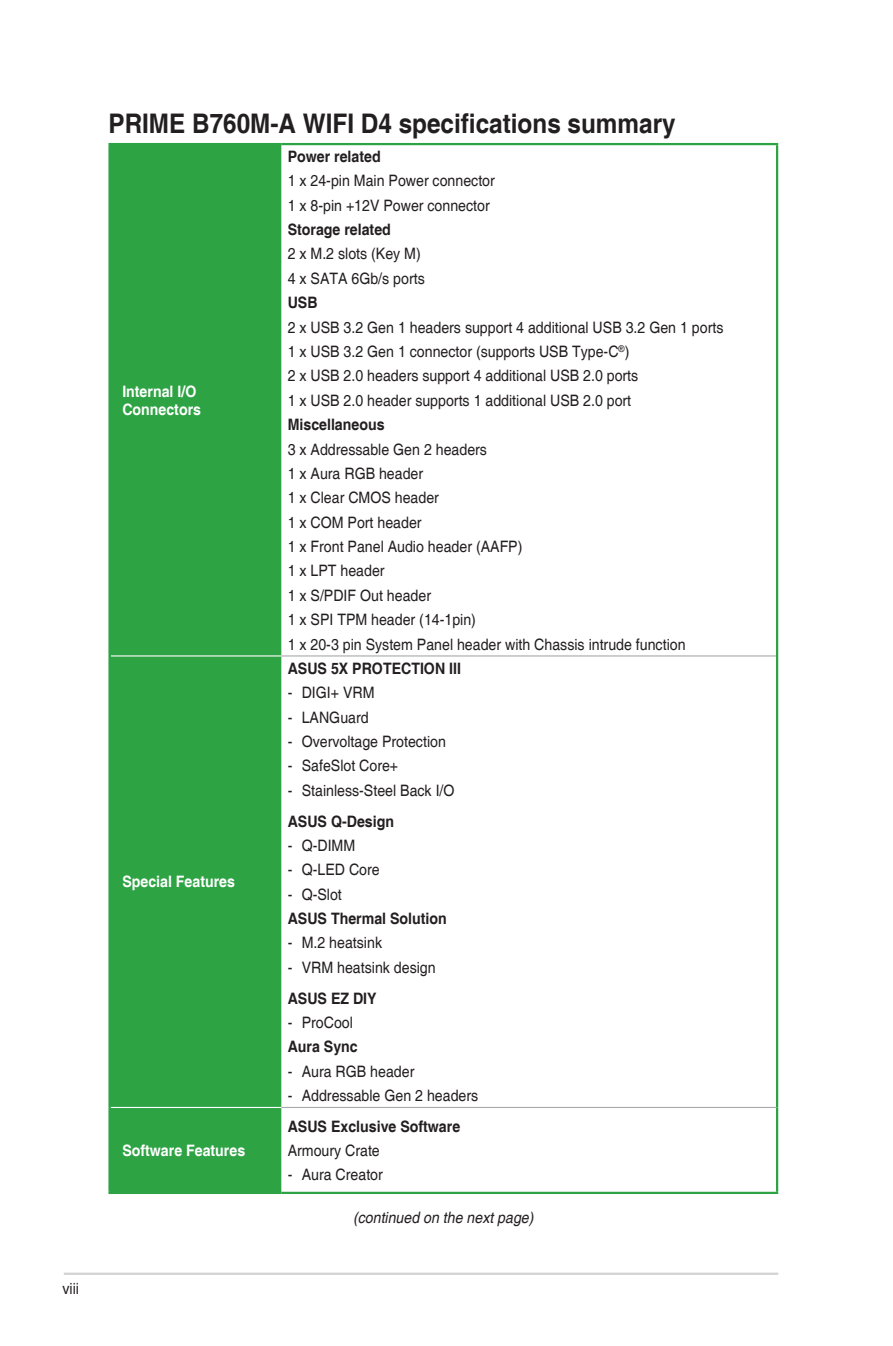
<style>
.page{position:relative;width:893px;height:1346px;background:#fff}
.page>*{position:absolute;margin:0;border:0;box-sizing:border-box;transform-origin:0 0}
.t1{font:700 27px "Helvetica";color:#231f20;scale:.9 1}
.t2{font:15.75px/24.3px "Helvetica";color:#231f20;scale:.9 1}
.t3{font:700 15.75px "Helvetica";color:#231f20;scale:.9 1}
.t4{font:700 15.75px/18px "Helvetica";color:#fff;scale:.9 1}
.t5{font:italic 15.75px "Helvetica";color:#231f20;scale:.9 1}
</style>
<div class="page">
<hr style="left:64px;top:1272px;width:714px;height:3px;background:#d1d2d4">
<div style="left:111px;top:145px;width:170px;height:1047px;background:#2da343"></div>
<hr style="left:281px;top:655px;width:495px;height:1px;background:#a8a9ad">
<hr style="left:281px;top:1107px;width:495px;height:1px;background:#a8a9ad">
<hr style="left:111px;top:655px;width:170px;height:1px;background:#fff">
<hr style="left:111px;top:1107px;width:170px;height:1px;background:#fff">
<hr style="left:108px;top:143px;width:173px;height:2px;background:#2da343">
<hr style="left:108px;top:145px;width:3px;height:511px;background:#2da343">
<hr style="left:281px;top:143px;width:497px;height:2px;background:#2da343">
<hr style="left:776px;top:145px;width:2px;height:511px;background:#2da343">
<hr style="left:108px;top:656px;width:3px;height:451px;background:#2da343">
<hr style="left:776px;top:656px;width:2px;height:451px;background:#2da343">
<hr style="left:108px;top:1107px;width:3px;height:85px;background:#2da343">
<hr style="left:776px;top:1107px;width:2px;height:85px;background:#2da343">
<hr style="left:108px;top:1192px;width:173px;height:2px;background:#2da343">
<hr style="left:281px;top:1192px;width:497px;height:2px;background:#2da343">
<p class="t2" style="left:63px;top:1276px;width:20px">viii</p>
<h1 class="t1" style="left:108px;top:107px;width:632px">PRIME B760M-A WIFI D4 specifications summary</h1>
<p class="t4" style="left:122px;top:383px;width:89px">Internal I/O<br>Connectors</p>
<p class="t4" style="left:122px;top:874px;width:127px">Special Features</p>
<p class="t4" style="left:122px;top:1142px;width:138px">Software Features</p>
<p class="t3" style="left:288px;top:147px;width:105px">Power related</p>
<p class="t2" style="left:288px;top:169px;width:232px">1 x 24-pin Main Power connector<br>1 x 8-pin +12V Power connector</p>
<p class="t3" style="left:288px;top:220px;width:116px">Storage related</p>
<p class="t2" style="left:288px;top:242px;width:154px">2 x M.2 slots (Key M)<br>4 x SATA 6Gb/s ports</p>
<p class="t3" style="left:288px;top:293px;width:35px">USB</p>
<p class="t2" style="left:288px;top:315px;width:486px">2 x USB 3.2 Gen 1 headers support 4 additional USB 3.2 Gen 1 ports 1 x USB 3.2 Gen 1 connector (supports USB Type-C<sup>®</sup>)<br>2 x USB 2.0 headers support 4 additional USB 2.0 ports<br>1 x USB 2.0 header supports 1 additional USB 2.0 port</p>
<p class="t3" style="left:288px;top:415px;width:109px">Miscellaneous</p>
<p class="t2" style="left:288px;top:437px;width:444px">3 x Addressable Gen 2 headers<br>1 x Aura RGB header<br>1 x Clear CMOS header<br>1 x COM Port header<br>1 x Front Panel Audio header (AAFP)<br>1 x LPT header<br>1 x S/PDIF Out header<br>1 x SPI TPM header (14-1pin)<br>1 x 20-3 pin System Panel header with Chassis intrude function</p>
<p class="t3" style="left:288px;top:659px;width:194px">ASUS 5X PROTECTION III</p>
<p class="t2" style="left:288px;top:681px;width:98px">- DIGI+ VRM</p>
<p class="t2" style="left:288px;top:705px;width:91px">- LANGuard</p>
<p class="t2" style="left:288px;top:730px;width:177px">- Overvoltage Protection</p>
<p class="t2" style="left:288px;top:754px;width:124px">- SafeSlot Core+</p>
<p class="t2" style="left:288px;top:779px;width:187px">- Stainless-Steel Back I/O</p>
<p class="t3" style="left:288px;top:811px;width:120px">ASUS Q-Design</p>
<p class="t2" style="left:288px;top:834px;width:77px">- Q-DIMM</p>
<p class="t2" style="left:288px;top:858px;width:104px">- Q-LED Core</p>
<p class="t2" style="left:288px;top:882px;width:62px">- Q-Slot</p>
<p class="t3" style="left:288px;top:909px;width:178px">ASUS Thermal Solution</p>
<p class="t2" style="left:288px;top:931px;width:106px">- M.2 heatsink</p>
<p class="t2" style="left:288px;top:956px;width:166px">- VRM heatsink design</p>
<p class="t3" style="left:288px;top:988px;width:100px">ASUS EZ DIY</p>
<p class="t2" style="left:288px;top:1011px;width:74px">- ProCool</p>
<p class="t3" style="left:288px;top:1037px;width:79px">Aura Sync</p>
<p class="t2" style="left:288px;top:1059px;width:142px">- Aura RGB header</p>
<p class="t2" style="left:288px;top:1084px;width:213px">- Addressable Gen 2 headers</p>
<p class="t3" style="left:288px;top:1116px;width:193px">ASUS Exclusive Software</p>
<p class="t2" style="left:288px;top:1139px;width:104px">Armoury Crate</p>
<p class="t2" style="left:288px;top:1163px;width:107px">- Aura Creator</p>
<p class="t5" style="left:353px;top:1208px;width:206px">(continued on the nextpage)</p>
</div>
